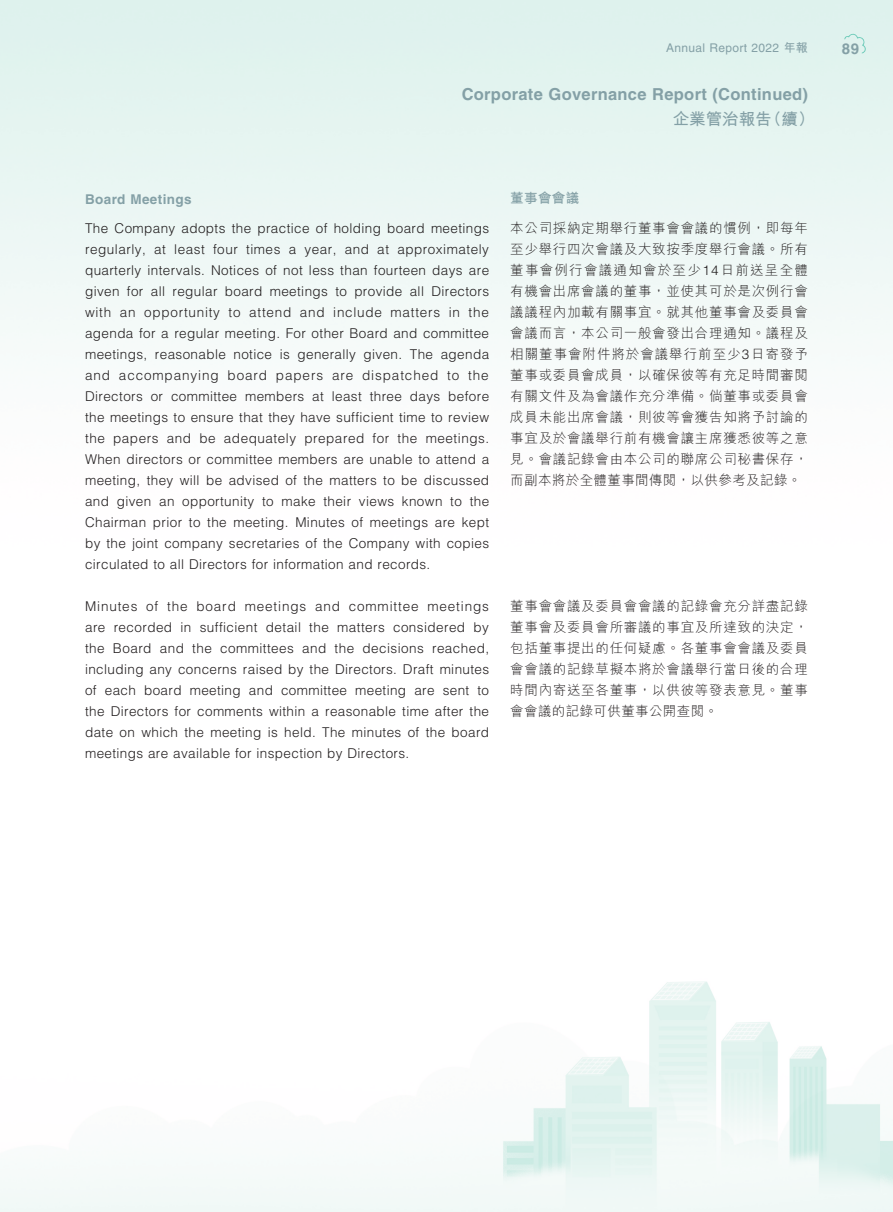
<style>
.page{position:relative;width:893px;height:1212px;background:#fff}
.page>*{position:absolute;margin:0;border:0;box-sizing:border-box;transform-origin:0 0}
.t1{font:700 16.5px "Helvetica LT Std";letter-spacing:.02em;color:#84a0a6}
.t2{font:700 16.5px "M Hei HK";color:#84a0a6}
.t3{font:700 15px "Helvetica LT Std";color:#84a0a6}
.t4{font:300 13.5px/21px "Helvetica LT Std";letter-spacing:.03em;color:#231f20;text-align:justify}
.t5{font:300 13.5px/21px "M Hei HK";letter-spacing:.05em;color:#231f20;text-align:justify}
.t6{font:700 13.5px "Helvetica LT Std";letter-spacing:.03em;color:#84a0a6}
.t7{font:700 13.5px "M Hei HK";letter-spacing:.03em;color:#84a0a6}
.t8{font:12px "Helvetica LT Std";letter-spacing:.03em;color:#84a0a6}
.s1{font-family:"M Hei HK";font-weight:700}
.s2{font-family:"Helvetica LT Std"}
</style>
<div class="page">
<svg style="left:844px;top:33px;width:22px;height:20px"></svg>
<p class="t8" style="left:666px;top:40px;width:143px">Annual Report 2022 <span class="s1">年報</span></p>
<p class="t3" style="left:842px;top:39px;width:19px">89</p>
<p class="t1" style="left:462px;top:84px;width:348px">Corporate Governance Report (Continued)</p>
<p class="t2" style="left:673px;top:107px;width:143px">企業管治報告（續）</p>
<p class="t6" style="left:85px;top:191px;width:108px">Board Meetings</p>
<p class="t4" style="left:85px;top:218px;width:406px">The Company adopts the practice of holding board meetings regularly, at least four times a year, and at approximately quarterly intervals. Notices of not less than fourteen days are given for all regular board meetings to provide all Directors with an opportunity to attend and include matters in the agenda for a regular meeting. For other Board and committee meetings, reasonable notice is generally given. The agenda and accompanying board papers are dispatched to the Directors or committee members at least three days before the meetings to ensure that they have sufficient time to review the papers and be adequately prepared for the meetings.<br>When directors or committee members are unable to attend a meeting, they will be advised of the matters to be discussed and given an opportunity to make their views known to the Chairman prior to the meeting. Minutes of meetings are kept by the joint company secretaries of the Company with copies circulated to all Directors for information and records.</p>
<p class="t4" style="left:85px;top:596px;width:406px">Minutes of the board meetings and committee meetings are recorded in sufficient detail the matters considered by the Board and the committees and the decisions reached, including any concerns raised by the Directors. Draft minutes of each board meeting and committee meeting are sent to the Directors for comments within a reasonable time after the date on which the meeting is held. The minutes of the board meetings are available for inspection by Directors.</p>
<p class="t7" style="left:510px;top:189px;width:71px">董事會會議</p>
<p class="t5" style="left:510px;top:217px;width:299px">本公司採納定期舉行董事會會議的慣例，即每年至少舉行四次會議及大致按季度舉行會議。所有董事會例行會議通知會於至少<span class="s2">14</span>日前送呈全體有機會出席會議的董事，並使其可於是次例行會議議程內加載有關事宜。就其他董事會及委員會會議而言，本公司一般會發出合理通知。議程及相關董事會附件將於會議舉行前至少<span class="s2">3</span>日寄發予董事或委員會成員，以確保彼等有充足時間審閱有關文件及為會議作充分準備。倘董事或委員會成員未能出席會議，則彼等會獲告知將予討論的事宜及於會議舉行前有機會讓主席獲悉彼等之意見。會議記錄會由本公司的聯席公司秘書保存，而副本將於全體董事間傳閱，以供參考及記錄。</p>
<p class="t5" style="left:510px;top:595px;width:299px">董事會會議及委員會會議的記錄會充分詳盡記錄董事會及委員會所審議的事宜及所達致的決定，包括董事提出的任何疑慮。各董事會會議及委員會會議的記錄草擬本將於會議舉行當日後的合理時間內寄送至各董事，以供彼等發表意見。董事會會議的記錄可供董事公開查閱。</p>
</div>
